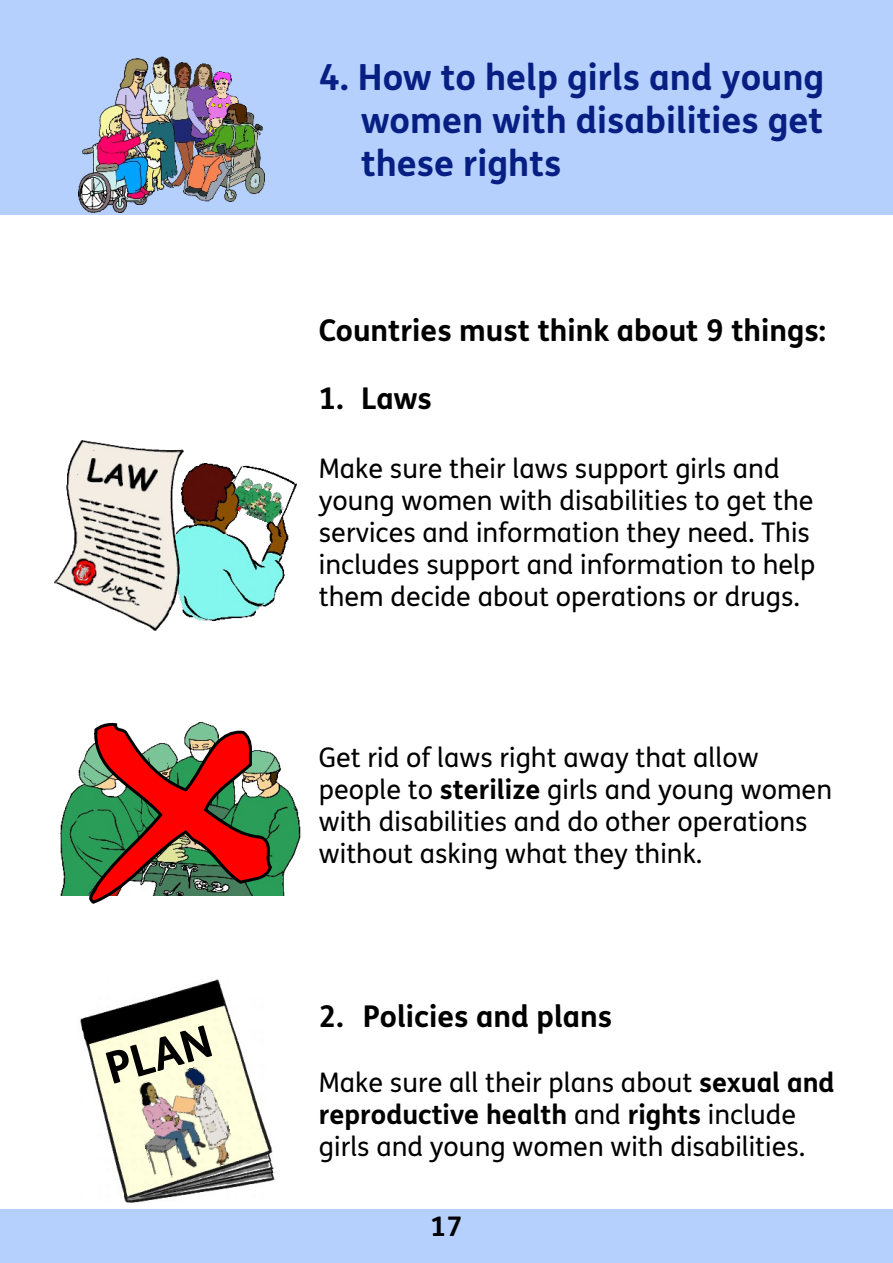
<style>
.page{position:relative;width:893px;height:1263px;background:#fff}
.page>*{position:absolute;margin:0;border:0;box-sizing:border-box;transform-origin:0 0}
.t1{font:700 36px/42.8px "FS Me";color:#071f83;text-align:justify}
.t2{font:700 30px "FS Me";color:#000}
.t3{font:27px/32.1px "FS Me";color:#000}
.t4{font:700 27px "FS Me";color:#000}
.s1{font-weight:700}
</style>
<div class="page">
<div style="left:0;top:1209px;width:893px;height:54px;background:#b5d0fd"></div>
<div style="left:0;top:0;width:893px;height:215px;background:#b5d0fd"></div>
<img style="left:160px;top:57px;width:46px;height:130px">
<img style="left:204px;top:64px;width:38px;height:40px">
<img style="left:114px;top:59px;width:57px;height:134px">
<img style="left:78px;top:106px;width:75px;height:106px">
<img style="left:184px;top:104px;width:81px;height:98px">
<img style="left:183px;top:464px;width:114px;height:157px">
<img style="left:55px;top:441px;width:128px;height:189px">
<img style="left:60px;top:750px;width:241px;height:145px">
<svg style="left:88px;top:722px;width:187px;height:182px"></svg>
<img style="left:80px;top:979px;width:195px;height:224px">
<svg style="left:106px;top:1025px;width:106px;height:58px;background:#9e9e89"></svg>
<img style="left:131px;top:1064px;width:106px;height:117px">
<h1 class="t1" style="left:361px;top:60px;width:465px;text-indent:-42px">4. How to help girls and young women with disabilities get these rights</h1>
<p class="t2" style="left:319px;top:319px;width:509px">Countries must think about 9 things:</p>
<p class="t2" style="left:319px;top:387px;width:115px">1. Laws</p>
<p class="t3" style="left:319px;top:455px;width:498px">Make sure their laws support girls and young women with disabilities to get the services and information they need. This includes support and information to help them decide about operations or drugs.</p>
<p class="t3" style="left:319px;top:744px;width:515px">Get rid of laws right away that allow people to <span class="s1">sterilize</span> girls and young women with disabilities and do other operations without asking what they think.</p>
<p class="t2" style="left:319px;top:1004px;width:295px">2. Policies and plans</p>
<p class="t3" style="left:319px;top:1069px;width:517px">Make sure all their plans about <span class="s1">sexual and reproductive health</span> and <span class="s1">rights</span> include girls and young women with disabilities.</p>
<p class="t4" style="left:431px;top:1216px;width:33px">17</p>
</div>
